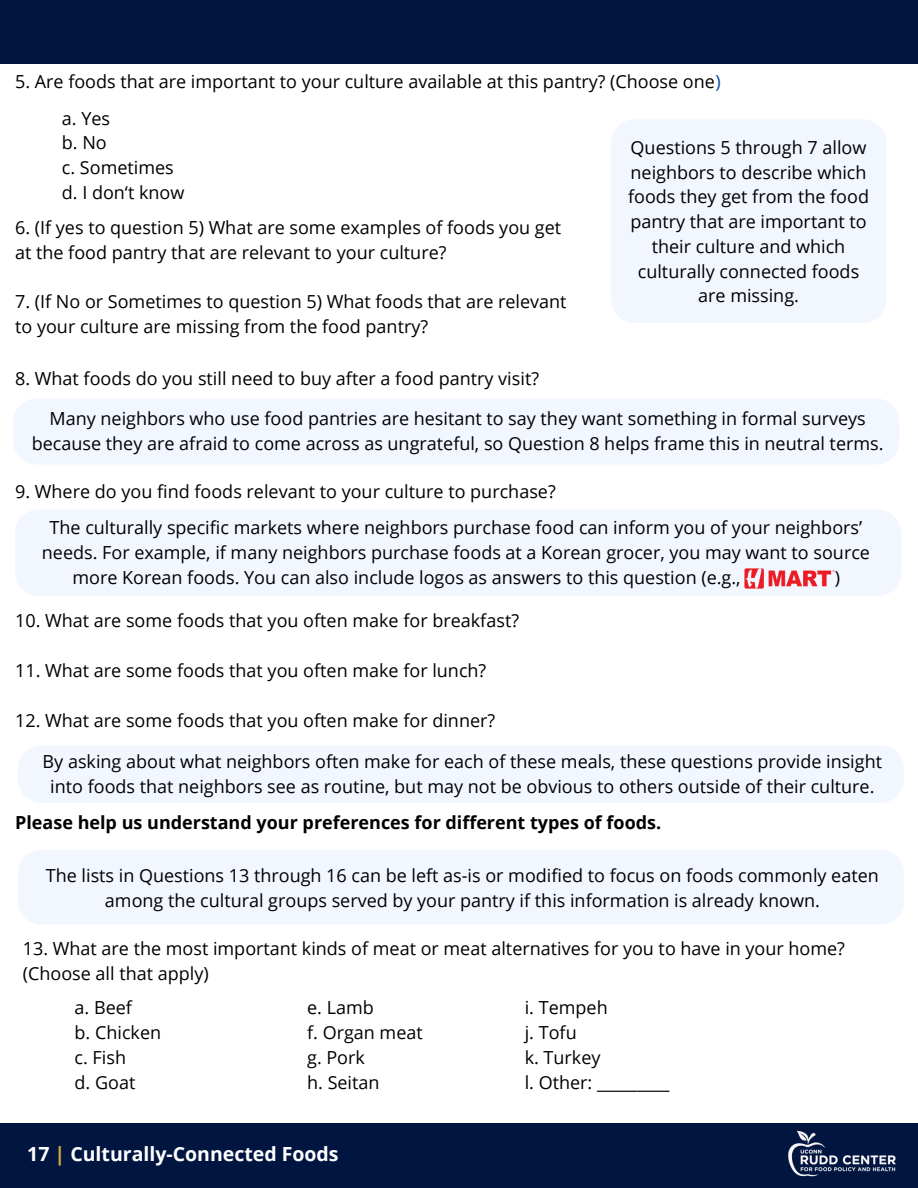
<style>
.page{position:relative;width:918px;height:1188px;background:#fff}
.page>*{position:absolute;margin:0;border:0;box-sizing:border-box;transform-origin:0 0}
.t1{font:700 19.5px "Open Sans";color:#fff}
.t2{font:18px/24.8px "Open Sans";color:#000}
.t3{font:700 18px "Open Sans";color:#000}
.s1{color:#004aad}
.s2{color:#d4af36}
</style>
<div class="page">
<div style="left:0;top:0;width:918px;height:64px;background:#001641"></div>
<div style="left:0;top:1123px;width:918px;height:65px;background:#001641"></div>
<img style="left:788px;top:1130px;width:108px;height:47px">
<div style="left:18px;top:850px;width:886px;height:75px;background:#f2f6ff;border-radius:24px"></div>
<div style="left:611px;top:119px;width:275px;height:204px;background:#f2f6ff;border-radius:24px"></div>
<div style="left:13px;top:398px;width:886px;height:67px;background:#f2f6ff;border-radius:24px"></div>
<div style="left:15px;top:510px;width:886px;height:86px;background:#f2f6ff;border-radius:24px"></div>
<div style="left:18px;top:745px;width:886px;height:58px;background:#f2f6ff;border-radius:24px"></div>
<img style="left:745px;top:568px;width:90px;height:20px">
<p class="t2" style="left:62px;top:62px;width:661px;line-height:36.8px;text-indent:-47px">5. Are foods that are important to your culture available at this pantry? (Choose one<span class="s1">) </span>a. Yes</p>
<p class="t2" style="left:62px;top:130px;width:124px">b. No<br>c. Sometimes d. I don‘t know</p>
<p class="t2" style="left:628px;top:134px;width:242px;text-align:center">Questions 5 through 7 allow neighbors to describe which foods they get from the food pantry that are important to their culture and which culturally connected foods are missing.</p>
<p class="t2" style="left:15px;top:214px;width:548px">6. (If yes to question 5) What are some examples of foods you get at the food pantry that are relevant to your culture?</p>
<p class="t2" style="left:15px;top:289px;width:553px">7. (If No or Sometimes to question 5) What foods that are relevant to your culture are missing from the food pantry?</p>
<p class="t2" style="left:15px;top:366px;width:525px">8. What foods do you still need to buy after a food pantry visit?</p>
<p class="t2" style="left:32px;top:406px;width:853px;text-align:center">Many neighbors who use food pantries are hesitant to say they want something in formal surveys because they are afraid to come across as ungrateful, so Question 8 helps frame this in neutral terms.</p>
<p class="t2" style="left:15px;top:478px;width:542px">9. Where do you find foods relevant to your culture to purchase?</p>
<p class="t2" style="left:50px;top:515px;width:814px">The culturally specific markets where neighbors purchase food can inform you of your neighbors’</p>
<p class="t2" style="left:42px;top:540px;width:830px">needs. For example, if many neighbors purchase foods at a Korean grocer, you may want to source</p>
<p class="t2" style="left:73px;top:565px;width:670px">more Korean foods. You can also include logos as answers to this question (e.g.,</p>
<p class="t2" style="left:835px;top:565px;width:7px">)</p>
<p class="t2" style="left:15px;top:608px;width:505px">10. What are some foods that you often make for breakfast?</p>
<p class="t2" style="left:15px;top:658px;width:473px">11. What are some foods that you often make for lunch?</p>
<p class="t2" style="left:15px;top:708px;width:482px">12. What are some foods that you often make for dinner?</p>
<p class="t2" style="left:43px;top:749px;width:841px;text-align:center">By asking about what neighbors often make for each of these meals, these questions provide insight into foods that neighbors see as routine, but may not be obvious to others outside of their culture.</p>
<p class="t3" style="left:15px;top:810px;width:648px">Please help us understand your preferences for different types of foods.</p>
<p class="t2" style="left:46px;top:863px;width:835px;text-align:center">The lists in Questions 13 through 16 can be left as-is or modified to focus on foods commonly eaten among the cultural groups served by your pantry if this information is already known.</p>
<p class="t2" style="left:23px;top:936px;width:824px">13. What are the most important kinds of meat or meat alternatives for you to have in your home? (Choose all that apply)</p>
<p class="t2" style="left:75px;top:995px;width:88px">a. Beef<br>b. Chicken c. Fish<br>d. Goat</p>
<p class="t2" style="left:307px;top:995px;width:117px">e. Lamb<br>f. Organ meat g. Pork<br>h. Seitan</p>
<p class="t2" style="left:525px;top:995px;width:146px">i. Tempeh<br>j. Tofu<br>k. Turkey<br>l. Other: _________</p>
<p class="t1" style="left:27px;top:1140px;width:313px">17 <span class="s2">|</span> Culturally-Connected Foods</p>
</div>
